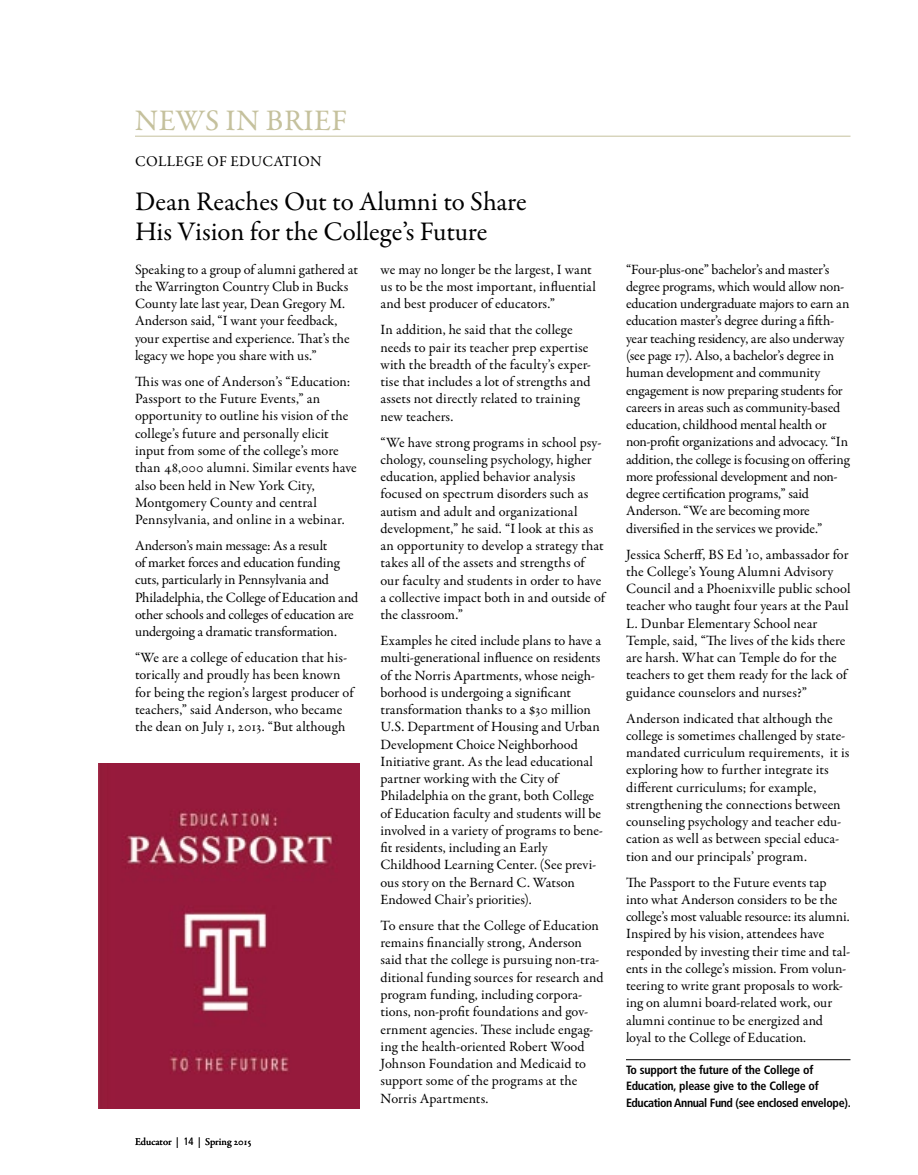
<style>
.page{position:relative;width:918px;height:1175px;background:#fff}
.page>*{position:absolute;margin:0;border:0;box-sizing:border-box;transform-origin:0 0}
.t1{font:30px "Garamond Premr Pro";letter-spacing:.02em;color:#c5c19d}
.t2{font:27px/30px "Garamond Premr Pro";color:#000}
.t3{font:15px "Garamond Premr Pro";letter-spacing:.02em;color:#000}
.t4{font:14.25px/17.2px "Garamond Premr Pro";color:#000}
.t5{font:700 condensed 12px/16.5px "Frutiger LT Std";letter-spacing:-.02em;color:#000}
.t6{font:10.5px "Garamond Premr Pro";color:#000}
.s1{font-family:"Helvetica Neue LT Std";font-weight:100;font-size:15px}
.s2{font-family:"Frutiger LT Std";font-weight:300;font-stretch:condensed}
</style>
<div class="page">
<hr style="left:135px;top:136px;width:715px;height:1px;background:#c5c19d">
<img style="left:99px;top:763px;width:260px;height:345px">
<hr style="left:626px;top:1059px;width:225px;height:1px;background:#000">
<h2 class="t1" style="left:135px;top:102px;width:214px">NEWS IN BRIEF</h2>
<h3 class="t3" style="left:135px;top:152px;width:188px">COLLEGE OF EDUCATION</h3>
<h4 class="t2" style="left:135px;top:187px;width:393px">Dean Reaches Out to Alumni to Share<br>His Vision for the College’s Future</h4>
<p class="t4" style="left:135px;top:261px;width:224px">Speaking to a group of alumni gathered at the Warrington Country Club in Bucks County late last year, Dean Gregory M.<br>Anderson said, “I want your feedback, your expertise and experience. That’s the legacy we hope you share with us.”</p>
<p class="t4" style="left:135px;top:373px;width:223px">This was one of Anderson’s “Education:<br>Passport to the Future Events,” an opportunity to outline his vision of the college’s future and personally elicit input from some of the college’s more than 48,000 alumni. Similar events have also been held in New York City, Montgomery County and central Pennsylvania, and online in a webinar.</p>
<p class="t4" style="left:135px;top:537px;width:225px">Anderson’s main message: As a result<br>of market forces and education funding cuts, particularly in Pennsylvania and Philadelphia, the College of Education and other schools and colleges of education are undergoing a dramatic transformation.</p>
<p class="t4" style="left:135px;top:649px;width:222px">“We are a college of education that his&shy;torically and proudly has been known for being the region’s largest producer of teachers,” said Anderson, who became the dean on July 1, 2013. “But although</p>
<p class="t6" style="left:135px;top:1135px;width:118px">Educator <span class="s1">l</span> <span class="s2">14</span> <span class="s1">l</span> Spring 2015</p>
<p class="t4" style="left:380px;top:261px;width:217px">we may no longer be the largest, I want us to be the most important, influential and best producer of educators.”</p>
<p class="t4" style="left:380px;top:321px;width:212px">In addition, he said that the college needs to pair its teacher prep expertise with the breadth of the faculty’s exper&shy;tise that includes a lot of strengths and assets not directly related to training new teachers.</p>
<p class="t4" style="left:380px;top:434px;width:228px">“We have strong programs in school psy&shy;chology, counseling psychology, higher education, applied behavior analysis focused on spectrum disorders such as autism and adult and organizational development,” he said. “I look at this as an opportunity to develop a strategy that takes all of the assets and strengths of our faculty and students in order to have a collective impact both in and outside of the classroom.”</p>
<p class="t4" style="left:380px;top:632px;width:224px">Examples he cited include plans to have a multi-generational influence on residents of the Norris Apartments, whose neigh&shy;borhood is undergoing a significant transformation thanks to a $30 million U.S. Department of Housing and Urban Development Choice Neighborhood Initiative grant. As the lead educational partner working with the City of Philadelphia on the grant, both College of Education faculty and students will be involved in a variety of programs to bene&shy;fit residents, including an Early Childhood Learning Center. (See previ&shy;ous story on the Bernard C. Watson Endowed Chair’s priorities).</p>
<p class="t4" style="left:380px;top:917px;width:225px">To ensure that the College of Education remains financially strong, Anderson said that the college is pursuing non-tra&shy;ditional funding sources for research and program funding, including corpora&shy;tions, non-profit foundations and gov&shy;ernment agencies. These include engag&shy;ing the health-oriented Robert Wood Johnson Foundation and Medicaid to support some of the programs at the Norris Apartments.</p>
<p class="t4" style="left:626px;top:261px;width:225px">“Four-plus-one” bachelor’s and master’s degree programs, which would allow non&shy;education undergraduate majors to earn an education master’s degree during a fifth&shy;year teaching residency, are also underway (see page 17). Also, a bachelor’s degree in human development and community engagement is now preparing students for careers in areas such as community-based education, childhood mental health or non-profit organizations and advocacy. “In addition, the college is focusing on offering more professional development and non&shy;degree certification programs,” said Anderson. “We are becoming more diversified in the services we provide.”</p>
<p class="t4" style="left:626px;top:546px;width:226px">Jessica Scherff, BS Ed ’10, ambassador for the College’s Young Alumni Advisory Council and a Phoenixville public school teacher who taught four years at the Paul L. Dunbar Elementary School near Temple, said, “The lives of the kids there are harsh. What can Temple do for the teachers to get them ready for the lack of guidance counselors and nurses?”</p>
<p class="t4" style="left:626px;top:710px;width:225px">Anderson indicated that although the college is sometimes challenged by state&shy;mandated curriculum requirements, it is exploring how to further integrate its different curriculums; for example, strengthening the connections between counseling psychology and teacher edu&shy;cation as well as between special educa&shy;tion and our principals’ program.</p>
<p class="t4" style="left:626px;top:873px;width:226px">The Passport to the Future events tap into what Anderson considers to be the college’s most valuable resource: its alumni.<br>Inspired by his vision, attendees have responded by investing their time and tal&shy;ents in the college’s mission. From volun&shy;teering to write grant proposals to work&shy;ing on alumni board-related work, our alumni continue to be energized and loyal to the College of Education.</p>
<p class="t5" style="left:626px;top:1061px;width:226px">To support the future of the College of<br>Education, please give to the College of<br>Education Annual Fund (see enclosed envelope).</p>
</div>
